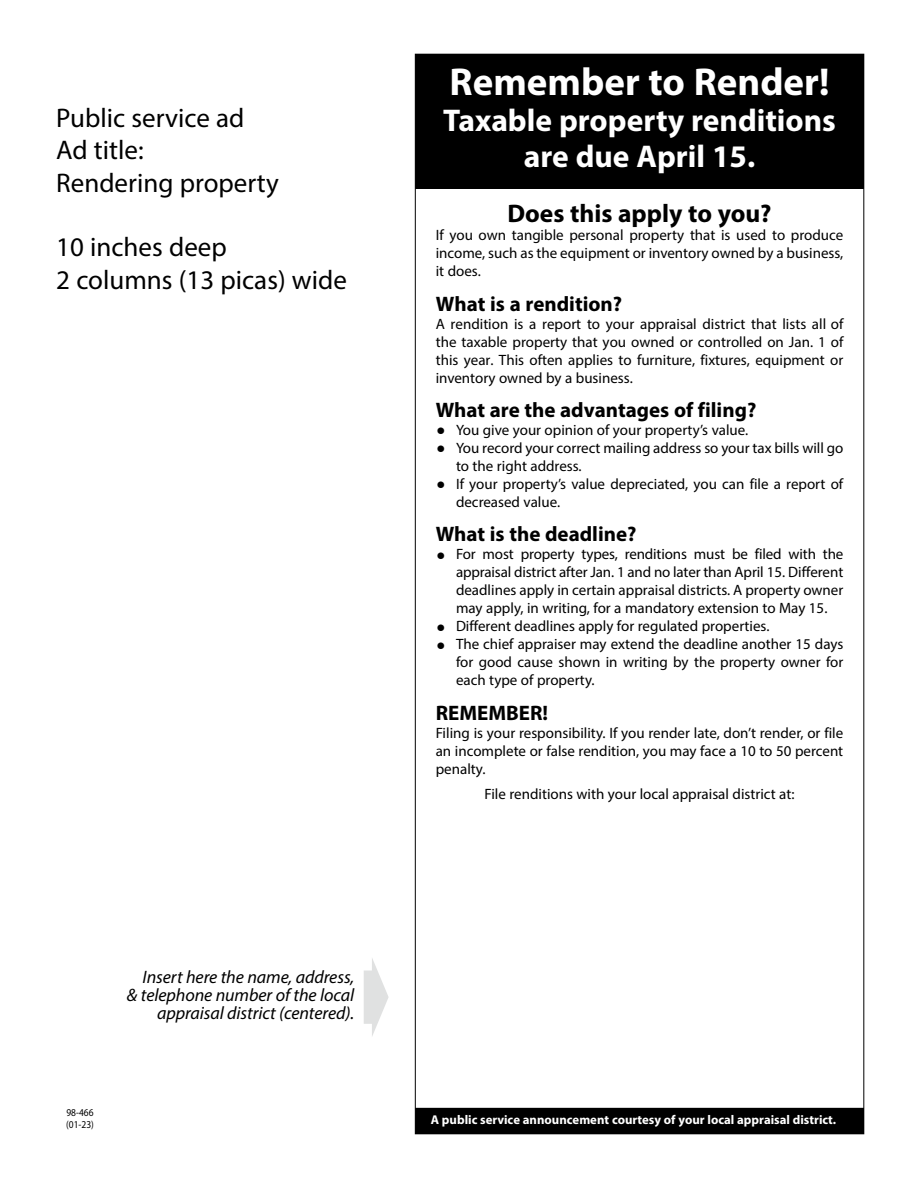
<style>
.page{position:relative;width:918px;height:1188px;background:#fff}
.page>*{position:absolute;margin:0;border:0;box-sizing:border-box;transform-origin:0 0}
.t1{font:700 39px "Myriad Pro";color:#fff}
.t2{font:700 31.5px/36px "Myriad Pro";color:#fff;text-align:center}
.t3{font:31.5px "Myriad Pro";color:#000}
.t4{font:27px/32.4px "Myriad Pro";color:#000}
.t5{font:700 25.5px "Myriad Pro";color:#000}
.t6{font:700 21px "Myriad Pro";color:#000}
.t7{font:italic 18px/18px "Myriad Pro";letter-spacing:-.005em;color:#000;text-align:right}
.t8{font:15px/18px "Myriad Pro";color:#000;text-align:justify}
.Reverse_-_small{font:700 12.75px "Myriad Pro";color:#fff}
.t9{font:10.5px/12.1px "Myriad Pro";color:#000;scale:.9 1}
.s1{font-size:31.5px}
</style>
<div class="page">
<div style="left:416px;top:1109px;width:447px;height:24px;background:#000"></div>
<div style="left:415px;top:1108px;width:449px;height:26px;border:2px solid #000"></div>
<div style="left:416px;top:55px;width:447px;height:133px;background:#000"></div>
<div style="left:415px;top:54px;width:449px;height:135px;border:2px solid #000"></div>
<p class="t4" style="left:56px;top:101px;width:224px">Public service ad<br>Ad title:<br>Rendering property</p>
<p class="t4" style="left:56px;top:231px;width:292px">10 inches deep<br>2 columns (13 picas) wide</p>
<p class="t7" style="left:127px;top:968px;width:229px">Insert here the name, address,<br>&amp; telephone number of the local appraisal district (centered).</p>
<p class="t9" style="left:66px;top:1106px;width:32px">98-466 (01-23)</p>
<h1 class="t1" style="left:450px;top:57px;width:381px">Remember to Render!</h1>
<h1 class="t2" style="left:443px;top:102px;width:394px">Taxable property renditions are due April 15.</h1>
<h2 class="t5" style="left:507px;top:197px;width:266px">Does this apply to you?</h2>
<p class="t8" style="left:436px;top:226px;width:409px">If you own tangible personal property that is used to produce income, such as the equipment or inventory owned by a business, it does.</p>
<h3 class="t6" style="left:436px;top:290px;width:188px">What is a rendition?</h3>
<p class="t8" style="left:436px;top:314px;width:409px">A rendition is a report to your appraisal district that lists all of the taxable property that you owned or controlled on Jan. 1 of this year. This often applies to furniture, fixtures, equipment or inventory owned by a business.</p>
<h3 class="t6" style="left:436px;top:396px;width:322px">What are the advantages of filing?</h3>
<p class="t8" style="left:436px;top:421px;width:313px"><span class="s1">•</span> You give your opinion of your property’s value.</p>
<p class="t3" style="left:436px;top:428px;width:10px">•</p>
<p class="t8" style="left:456px;top:439px;width:389px">You record your correct mailing address so your tax bills will go to the right address.</p>
<p class="t3" style="left:436px;top:464px;width:10px">•</p>
<p class="t8" style="left:456px;top:475px;width:389px">If your property’s value depreciated, you can file a report of decreased value.</p>
<h3 class="t6" style="left:436px;top:521px;width:202px">What is the deadline?</h3>
<p class="t3" style="left:436px;top:534px;width:10px">•</p>
<p class="t8" style="left:456px;top:545px;width:389px">For most property types, renditions must be filed with the appraisal district after Jan. 1 and no later than April 15. Different deadlines apply in certain appraisal districts. A property owner may apply, in writing, for a mandatory extension to May 15.</p>
<p class="t8" style="left:436px;top:617px;width:334px"><span class="s1">•</span> Different deadlines apply for regulated properties.</p>
<p class="t3" style="left:436px;top:624px;width:10px">•</p>
<p class="t8" style="left:456px;top:635px;width:389px">The chief appraiser may extend the deadline another 15 days for good cause shown in writing by the property owner for each type of property.</p>
<h3 class="t6" style="left:436px;top:699px;width:114px">REMEMBER!</h3>
<p class="t8" style="left:436px;top:724px;width:409px">Filing is your responsibility. If you render late, don’t render, or file an incomplete or false rendition, you may face a 10 to 50 percent penalty.</p>
<p class="t8" style="left:485px;top:784px;width:311px">File renditions with your local appraisal district at:</p>
<p class="Reverse_-_small" style="left:431px;top:1112px;width:407px">A public service announcement courtesy of your local appraisal district.</p>
</div>
